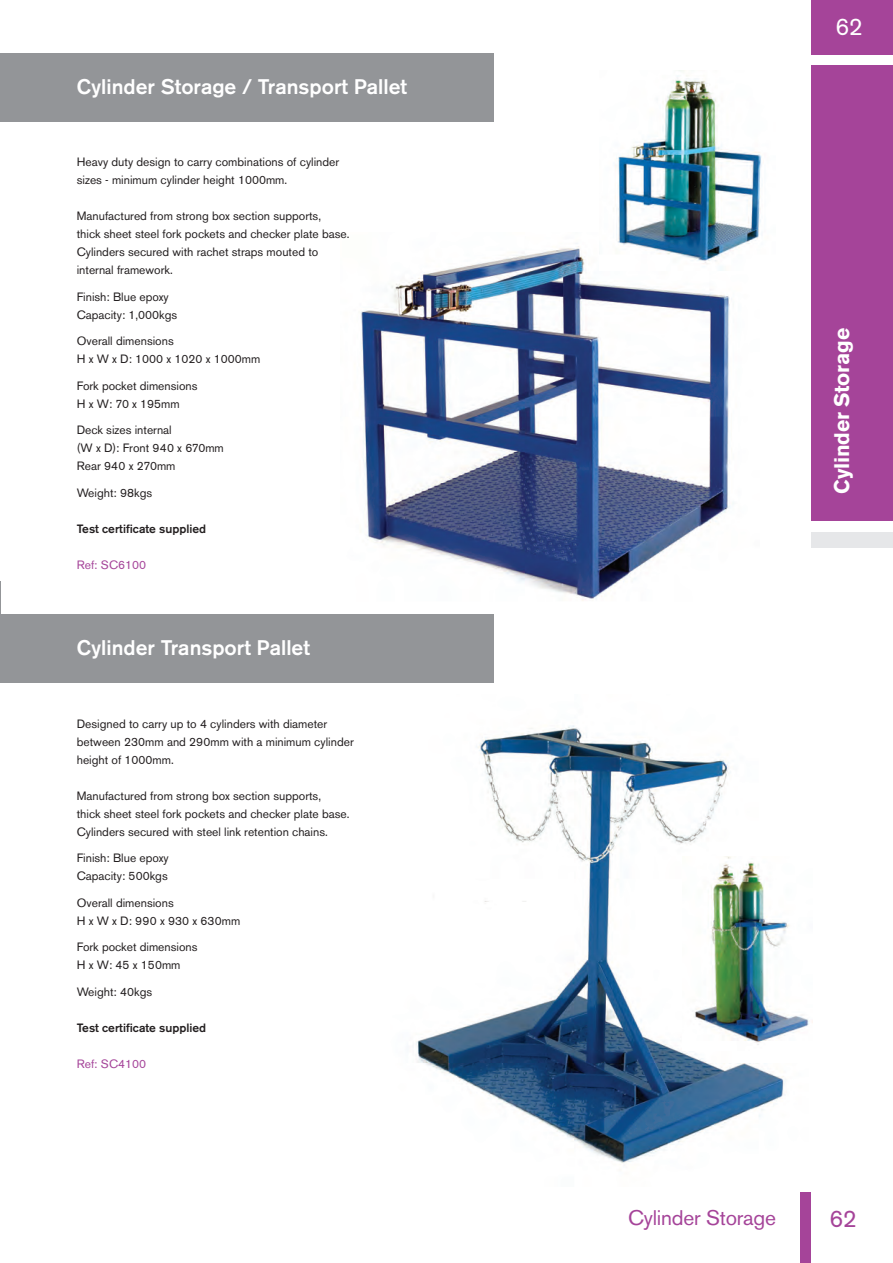
<style>
.page{position:relative;width:893px;height:1263px;background:#fff}
.page>*{position:absolute;margin:0;border:0;box-sizing:border-box;transform-origin:0 0}
.t1{font:24px "Akzidenz Grotesk BE";color:#a54499}
.t2{font:24px "Akzidenz Grotesk BE";color:#fff}
.Product_heading{font:500 21px "Akzidenz Grotesk BE";color:#fff}
.Product_heading-2{font:21px "Akzidenz Grotesk BE";letter-spacing:-.01em;color:#a54499}
.Product_heading-3{font:700 21px "Akzidenz Grotesk BE";letter-spacing:-.01em;color:#fff}
.Body_text{font:12px/18px "Akzidenz Grotesk BE";color:#231f20}
.Body_text-2{font:500 12px "Akzidenz Grotesk BE";color:#231f20}
.Body_text-3{font:12px "Akzidenz Grotesk BE";color:#a54499}
</style>
<div class="page">
<img style="left:416px;top:725px;width:368px;height:438px">
<img style="left:340px;top:243px;width:394px;height:372px">
<div style="left:800px;top:1192px;width:11px;height:71px;background:#a54499"></div>
<div style="left:811px;top:65px;width:82px;height:456px;background:#a54499"></div>
<div style="left:811px;top:0;width:82px;height:54px;background:#a54499"></div>
<div style="left:811px;top:532px;width:82px;height:15px;background:#e6e7e9"></div>
<hr style="left:0;top:582px;width:1px;height:68px;background:#939598">
<div style="left:0;top:54px;width:493px;height:68px;background:#939598"></div>
<div style="left:0;top:615px;width:493px;height:68px;background:#939598"></div>
<img style="left:683px;top:856px;width:126px;height:195px">
<img style="left:600px;top:70px;width:162px;height:201px">
<p class="Product_heading" style="left:77px;top:74px;width:332px">Cylinder Storage / Transport Pallet</p>
<p class="Body_text" style="left:77px;top:153px;width:264px">Heavy duty design to carry combinations of cylinder sizes - minimum cylinder height 1000mm.</p>
<p class="Body_text" style="left:77px;top:207px;width:274px">Manufactured from strong box section supports,<br>thick sheet steel fork pockets and checker plate base.</p>
<p class="Body_text" style="left:77px;top:243px;width:243px">Cylinders secured with rachet straps mouted to internal framework.</p>
<p class="Body_text" style="left:77px;top:288px;width:94px">Finish: Blue epoxy</p>
<p class="Body_text" style="left:77px;top:306px;width:102px">Capacity: 1,000kgs</p>
<p class="Body_text" style="left:77px;top:332px;width:98px">Overall dimensions</p>
<p class="Body_text" style="left:77px;top:350px;width:185px">H x W x D: 1000 x 1020 x 1000mm</p>
<p class="Body_text" style="left:77px;top:377px;width:122px">Fork pocket dimensions</p>
<p class="Body_text" style="left:77px;top:395px;width:105px">H x W: 70 x 195mm</p>
<p class="Body_text" style="left:77px;top:421px;width:97px">Deck sizes internal</p>
<p class="Body_text" style="left:77px;top:439px;width:149px">(W x D): Front 940 x 670mm<br>Rear 940 x 270mm</p>
<p class="Body_text" style="left:77px;top:484px;width:77px">Weight: 98kgs</p>
<p class="Body_text-2" style="left:77px;top:521px;width:131px">Test certificate supplied</p>
<p class="Body_text-3" style="left:77px;top:558px;width:71px">Ref: SC6100</p>
<p class="Product_heading" style="left:77px;top:635px;width:235px">Cylinder Transport Pallet</p>
<p class="Body_text" style="left:77px;top:714px;width:278px">Designed to carry up to 4 cylinders with diameter between 230mm and 290mm with a minimum cylinder height of 1000mm.</p>
<p class="Body_text" style="left:77px;top:786px;width:274px">Manufactured from strong box section supports,<br>thick sheet steel fork pockets and checker plate base.</p>
<p class="Body_text" style="left:77px;top:822px;width:253px">Cylinders secured with steel link retention chains.</p>
<p class="Body_text" style="left:77px;top:849px;width:94px">Finish: Blue epoxy</p>
<p class="Body_text" style="left:77px;top:867px;width:92px">Capacity: 500kgs</p>
<p class="Body_text" style="left:77px;top:893px;width:98px">Overall dimensions</p>
<p class="Body_text" style="left:77px;top:911px;width:165px">H x W x D: 990 x 930 x 630mm</p>
<p class="Body_text" style="left:77px;top:938px;width:122px">Fork pocket dimensions</p>
<p class="Body_text" style="left:77px;top:956px;width:105px">H x W: 45 x 150mm</p>
<p class="Body_text" style="left:77px;top:982px;width:77px">Weight: 40kgs</p>
<p class="Body_text-2" style="left:77px;top:1020px;width:131px">Test certificate supplied</p>
<p class="Body_text-3" style="left:77px;top:1056px;width:71px">Ref: SC4100</p>
<p class="t2" style="left:836px;top:12px;width:29px">62</p>
<p class="Product_heading-3" style="left:830px;top:493px;width:167px;rotate:-90deg">Cylinder Storage</p>
<p class="Product_heading-2" style="left:628px;top:1205px;width:149px">Cylinder Storage</p>
<p class="t1" style="left:830px;top:1204px;width:29px">62</p>
</div>
